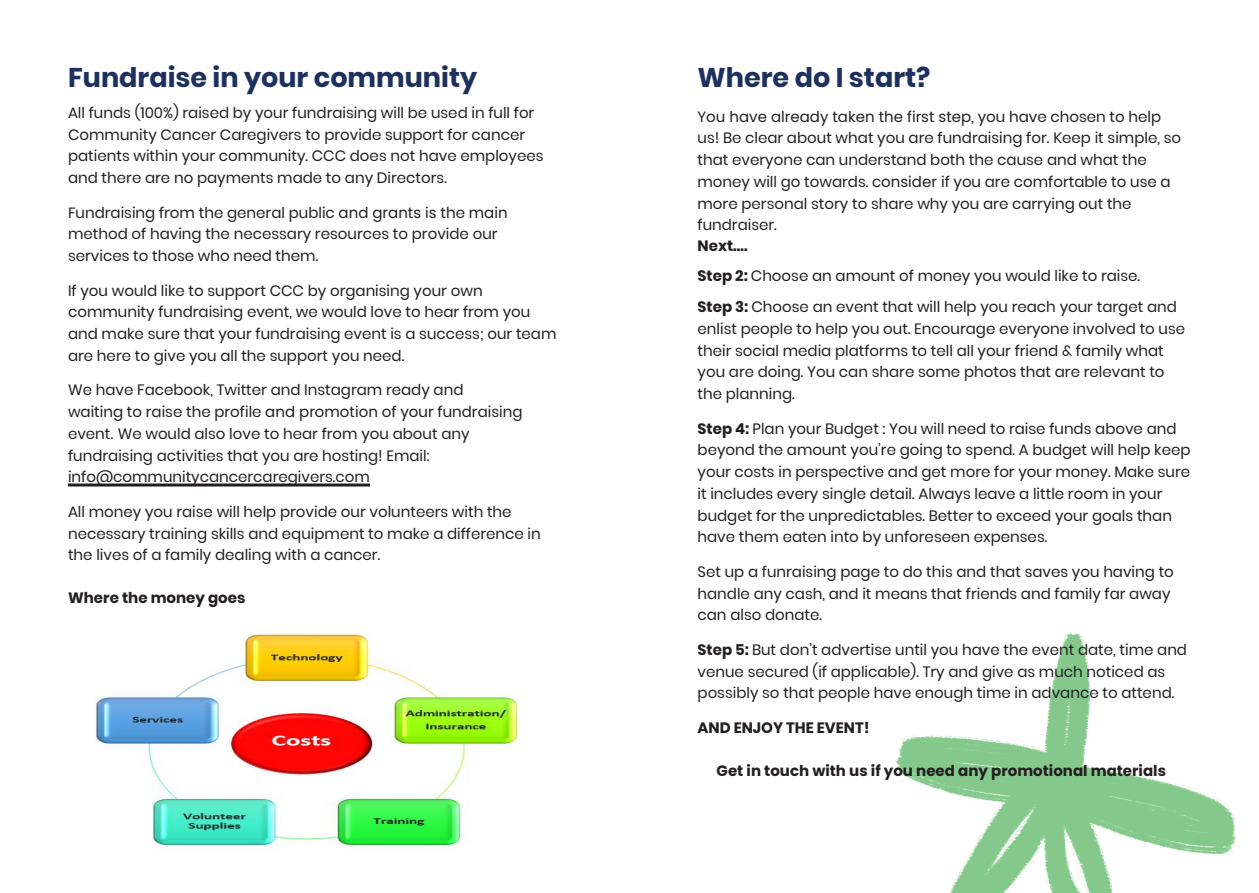
<style>
.page{position:relative;width:1259px;height:893px;background:#fff}
.page>*{position:absolute;margin:0;border:0;box-sizing:border-box;transform-origin:0 0}
.Body{font:700 27px "Poppins";color:#1d305e}
.Body-2{font:15px/21.8px "Poppins";color:#231f20}
.Body-3{font:700 15px "Poppins";color:#231f20}
.s1{font-style:inherit}
.s2{font-weight:700}
</style>
<div class="page">
<img style="left:896px;top:632px;width:340px;height:261px">
<hr style="left:68px;top:484px;width:302px;height:2px;background:#231f20">
<img style="left:94px;top:634px;width:430px;height:216px">
<p class="Body" style="left:68px;top:62px;width:411px">Fundraise in your community</p>
<p class="Body-2" style="left:68px;top:102px;width:477px">All funds (100%) raised by your fundraising will be used in full for Community Cancer Caregivers to provide support for cancer patients within your community. CCC does not have employees and there are no payments made to any Directors.</p>
<p class="Body-2" style="left:68px;top:202px;width:441px">Fundraising from the general public and grants is the main method of having the necessary resources to provide our services to those who need them.</p>
<p class="Body-2" style="left:68px;top:280px;width:490px">If you would like to support CCC by organising your own community fundraising event, we would love to hear from you and make sure that your fundraising event is a success; our team are here to give you all the support you need.</p>
<p class="Body-2" style="left:68px;top:379px;width:456px">We have Facebook, Twitter and Instagram ready and<br>waiting to raise the profile and promotion of your fundraising event. We would also love to hear from you about any fundraising activities that you are hosting! Email: <span class="s1">info@communitycancercaregivers.com</span></p>
<p class="Body-2" style="left:68px;top:501px;width:474px">All money you raise will help provide our volunteers with the necessary training skills and equipment to make a difference in the lives of a family dealing with a cancer.</p>
<p class="Body-3" style="left:68px;top:589px;width:179px">Where the money goes</p>
<p class="Body" style="left:697px;top:62px;width:234px">Where do I start?</p>
<p class="Body-2" style="left:697px;top:106px;width:485px">You have already taken the first step, you have chosen to help us! Be clear about what you are fundraising for. Keep it simple, so that everyone can understand both the cause and what the money will go towards. consider if you are comfortable to use a more personal story to share why you are carrying out the fundraiser.</p>
<p class="Body-3" style="left:697px;top:237px;width:52px">Next….</p>
<p class="Body-2" style="left:697px;top:261px;width:481px;line-height:30.8px"><span class="s2">Step 2:</span> Choose an amount of money you would like to raise.<br><span class="s2">Step 3:</span> Choose an event that will help you reach your target and</p>
<p class="Body-2" style="left:697px;top:318px;width:489px">enlist people to help you out. Encourage everyone involved to use their social media platforms to tell all your friend &amp; family what you are doing. You can share some photos that are relevant to the planning.</p>
<p class="Body-2" style="left:697px;top:418px;width:494px"><span class="s2">Step 4:</span> Plan your Budget : You will need to raise funds above and beyond the amount you’re going to spend. A budget will help keep your costs in perspective and get more for your money. Make sure it includes every single detail. Always leave a little room in your budget for the unpredictables. Better to exceed your goals than have them eaten into by unforeseen expenses.</p>
<p class="Body-2" style="left:697px;top:561px;width:478px">Set up a funraising page to do this and that saves you having to handle any cash, and it means that friends and family far away can also donate.</p>
<p class="Body-2" style="left:697px;top:639px;width:491px"><span class="s2">Step 5:</span> But don’t advertise until you have the event date, time and venue secured (if applicable). Try and give as much noticed as possibly so that people have enough time in advance to attend.</p>
<p class="Body-3" style="left:697px;top:719px;width:173px">AND ENJOY THE EVENT!</p>
<p class="Body-3" style="left:716px;top:762px;width:451px">Get in touch with us if you need any promotional materials</p>
</div>
